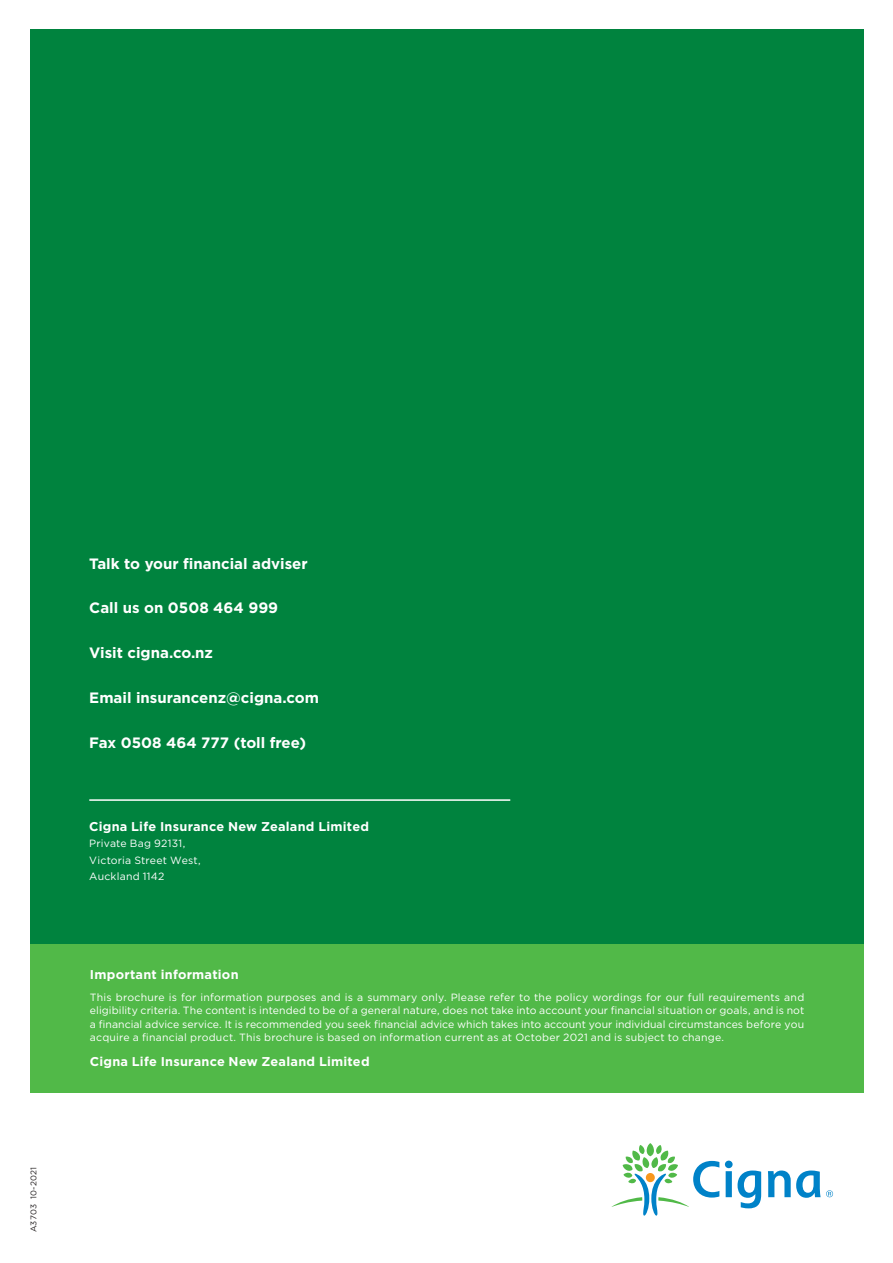
<style>
.page{position:relative;width:893px;height:1263px;background:#fff}
.page>*{position:absolute;margin:0;border:0;box-sizing:border-box;transform-origin:0 0}
.t1{font:700 15px "Gotham";color:#fff}
.t2{font:700 12.75px "Gotham";letter-spacing:.02em;color:#fff}
.t3{font:10.5px/13.5px "Gotham";letter-spacing:.02em;color:#fff}
.t4{font:8.25px "Gotham";letter-spacing:.025em;color:#231f20}
</style>
<div class="page">
<div style="left:30px;top:30px;width:833px;height:914px;background:#00833e"></div>
<div style="left:30px;top:944px;width:833px;height:149px;background:#51b948"></div>
<svg style="left:612px;top:1143px;width:221px;height:72px"></svg>
<hr style="left:89px;top:799px;width:421px;height:2px;background:#fff">
<p class="t4" style="left:28px;top:1232px;width:67px;rotate:-90deg">A3703 10-2021</p>
<h1 class="t1" style="left:89px;top:553px;width:220px">Talk to your financial adviser</h1>
<h1 class="t1" style="left:89px;top:598px;width:190px">Call us on 0508 464 999</h1>
<h1 class="t1" style="left:89px;top:643px;width:125px">Visit cigna.co.nz</h1>
<h1 class="t1" style="left:89px;top:688px;width:231px">Email insurancenz@cigna.com</h1>
<h1 class="t1" style="left:89px;top:732px;width:218px">Fax 0508 464 777 (toll free)</h1>
<p class="t2" style="left:89px;top:818px;width:281px">Cigna Life Insurance New Zealand Limited</p>
<p class="t3" style="left:89px;top:835px;width:113px;line-height:16.5px">Private Bag 92131,<br>Victoria Street West,<br>Auckland 1142</p>
<p class="t2" style="left:90px;top:966px;width:150px">Important information</p>
<p class="t3" style="left:90px;top:990px;width:716px;text-align:justify">This brochure is for information purposes and is a summary only. Please refer to the policy wordings for our full requirements and eligibility criteria. The content is intended to be of a general nature, does not take into account your financial situation or goals, and is not a financial advice service. It is recommended you seek financial advice which takes into account your individual circumstances before you acquire a financial product. This brochure is based on information current as at October 2021 and is subject to change.</p>
<p class="t2" style="left:90px;top:1053px;width:281px">Cigna Life Insurance New Zealand Limited</p>
</div>
